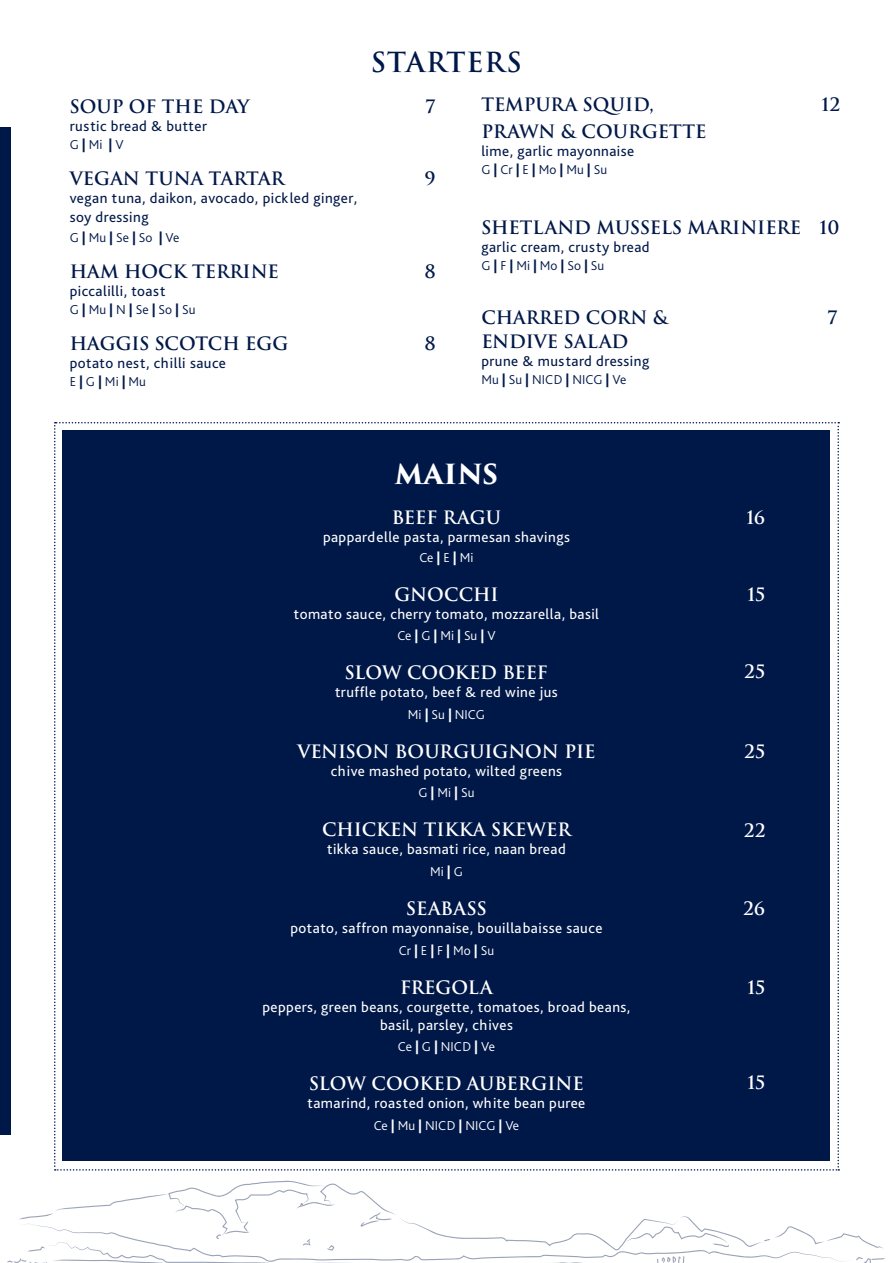
<style>
.page{position:relative;width:893px;height:1263px;background:#fff}
.page>*{position:absolute;margin:0;border:0;box-sizing:border-box;transform-origin:0 0}
.t1{font:600 27px "Trajan Pro 3";letter-spacing:.04em;color:#001848}
.t2{font:700 27px "Trajan Pro 3";letter-spacing:.01em;color:#fff}
.t3{font:600 18px "Trajan Pro 3";color:#001848}
.t4{font:600 18px "Trajan Pro 3";color:#fff}
.t5{font:15px "Bliss Pro";letter-spacing:.03em;color:#fff}
.t6{font:15px "Bliss Pro";letter-spacing:.03em;color:#001848}
.t7{font:300 13.5px "Bliss Pro";color:#001848}
.t8{font:300 13.5px "Bliss Pro";color:#fff}
.s1{font-weight:800}
</style>
<div class="page">
<svg style="left:7px;top:1180px;width:878px;height:83px"></svg>
<div style="left:0;top:128px;width:11px;height:1007px;background:#001848"></div>
<div style="left:54px;top:422px;width:785px;height:748px;background:#001848"></div>
<p class="t1" style="left:371px;top:43px;width:152px">STARTERS</p>
<p class="t3" style="left:70px;top:93px;width:181px">SOUP OF THE DAY</p>
<p class="t3" style="left:426px;top:93px;width:12px">7</p>
<p class="t6" style="left:70px;top:117px;width:139px">rustic bread &amp; butter</p>
<p class="t7" style="left:70px;top:136px;width:55px">G <span class="s1">|</span> Mi <span class="s1">|</span> V</p>
<p class="t3" style="left:70px;top:165px;width:216px">VEGAN TUNA TARTAR</p>
<p class="t3" style="left:425px;top:165px;width:13px">9</p>
<p class="t6" style="left:70px;top:189px;width:289px">vegan tuna, daikon, avocado, pickled ginger,</p>
<p class="t6" style="left:70px;top:208px;width:80px">soy dressing</p>
<p class="t7" style="left:70px;top:229px;width:111px">G <span class="s1">|</span> Mu <span class="s1">|</span> Se <span class="s1">|</span> So <span class="s1">|</span> Ve</p>
<p class="t3" style="left:70px;top:258px;width:211px">HAM HOCK TERRINE</p>
<p class="t3" style="left:424px;top:258px;width:13px">8</p>
<p class="t6" style="left:70px;top:282px;width:97px">piccalilli, toast</p>
<p class="t7" style="left:70px;top:301px;width:127px">G <span class="s1">|</span> Mu <span class="s1">|</span> N <span class="s1">|</span> Se <span class="s1">|</span> So <span class="s1">|</span> Su</p>
<p class="t3" style="left:70px;top:330px;width:220px">HAGGIS SCOTCH EGG</p>
<p class="t3" style="left:424px;top:330px;width:13px">8</p>
<p class="t6" style="left:70px;top:354px;width:158px">potato nest, chilli sauce</p>
<p class="t7" style="left:70px;top:373px;width:78px">E <span class="s1">|</span> G <span class="s1">|</span> Mi <span class="s1">|</span> Mu</p>
<p class="t3" style="left:481px;top:91px;width:174px">TEMPURA SQUID,</p>
<p class="t3" style="left:821px;top:91px;width:20px">12</p>
<p class="t3" style="left:481px;top:118px;width:227px">PRAWN &amp; COURGETTE</p>
<p class="t6" style="left:481px;top:141px;width:154px">lime, garlic mayonnaise</p>
<p class="t7" style="left:481px;top:161px;width:127px">G <span class="s1">|</span> Cr <span class="s1">|</span> E <span class="s1">|</span> Mo <span class="s1">|</span> Mu <span class="s1">|</span> Su</p>
<p class="t3" style="left:481px;top:214px;width:360px">SHETLAND MUSSELS MARINIERE 10</p>
<p class="t6" style="left:481px;top:237px;width:170px">garlic cream, crusty bread</p>
<p class="t7" style="left:481px;top:257px;width:124px">G <span class="s1">|</span> F <span class="s1">|</span> Mi <span class="s1">|</span> Mo <span class="s1">|</span> So <span class="s1">|</span> Su</p>
<p class="t3" style="left:481px;top:304px;width:188px">CHARRED CORN &amp;</p>
<p class="t3" style="left:827px;top:304px;width:12px">7</p>
<p class="t3" style="left:481px;top:328px;width:149px">ENDIVE SALAD</p>
<p class="t6" style="left:481px;top:351px;width:169px">prune &amp; mustard dressing</p>
<p class="t7" style="left:481px;top:371px;width:146px">Mu <span class="s1">|</span> Su <span class="s1">|</span> NICD <span class="s1">|</span> NICG <span class="s1">|</span> Ve</p>
<p class="t2" style="left:395px;top:454px;width:105px">MAINS</p>
<p class="t4" style="left:392px;top:504px;width:111px">BEEF RAGU</p>
<p class="t5" style="left:323px;top:528px;width:248px">pappardelle pasta, parmesan shavings</p>
<p class="t8" style="left:420px;top:549px;width:55px">Ce <span class="s1">|</span> E <span class="s1">|</span> Mi</p>
<p class="t4" style="left:394px;top:581px;width:106px">GNOCCHI</p>
<p class="t5" style="left:294px;top:604px;width:307px">tomato sauce, cherry tomato, mozzarella, basil</p>
<p class="t8" style="left:397px;top:627px;width:100px">Ce <span class="s1">|</span> G <span class="s1">|</span> Mi <span class="s1">|</span> Su <span class="s1">|</span> V</p>
<p class="t4" style="left:345px;top:660px;width:205px">SLOW COOKED BEEF</p>
<p class="t5" style="left:335px;top:683px;width:224px">truffle potato, beef &amp; red wine jus</p>
<p class="t8" style="left:408px;top:706px;width:79px">Mi <span class="s1">|</span> Su <span class="s1">|</span> NICG</p>
<p class="t4" style="left:297px;top:738px;width:300px">VENISON BOURGUIGNON PIE</p>
<p class="t5" style="left:331px;top:761px;width:233px">chive mashed potato, wilted greens</p>
<p class="t8" style="left:418px;top:784px;width:58px">G <span class="s1">|</span> Mi <span class="s1">|</span> Su</p>
<p class="t4" style="left:322px;top:817px;width:250px">CHICKEN TIKKA SKEWER</p>
<p class="t5" style="left:327px;top:840px;width:240px">tikka sauce, basmati rice, naan bread</p>
<p class="t8" style="left:430px;top:863px;width:34px">Mi <span class="s1">|</span> G</p>
<p class="t4" style="left:406px;top:895px;width:82px">SEABASS</p>
<p class="t5" style="left:291px;top:919px;width:313px">potato, saffron mayonnaise, bouillabaisse sauce</p>
<p class="t8" style="left:399px;top:942px;width:97px">Cr <span class="s1">|</span> E <span class="s1">|</span> F <span class="s1">|</span> Mo <span class="s1">|</span> Su</p>
<p class="t4" style="left:400px;top:974px;width:94px">FREGOLA</p>
<p class="t5" style="left:263px;top:997px;width:369px">peppers, green beans, courgette, tomatoes, broad beans,</p>
<p class="t5" style="left:380px;top:1015px;width:134px">basil, parsley, chives</p>
<p class="t8" style="left:398px;top:1038px;width:99px">Ce <span class="s1">|</span> G <span class="s1">|</span> NICD <span class="s1">|</span> Ve</p>
<p class="t4" style="left:309px;top:1071px;width:276px">SLOW COOKED AUBERGINE</p>
<p class="t5" style="left:308px;top:1094px;width:279px">tamarind, roasted onion, white bean puree</p>
<p class="t8" style="left:374px;top:1117px;width:147px">Ce <span class="s1">|</span> Mu <span class="s1">|</span> NICD <span class="s1">|</span> NICG <span class="s1">|</span> Ve</p>
<p class="t4" style="left:746px;top:505px;width:21px">16</p>
<p class="t4" style="left:748px;top:581px;width:19px">15</p>
<p class="t4" style="left:745px;top:658px;width:22px">25</p>
<p class="t4" style="left:745px;top:738px;width:22px">25</p>
<p class="t4" style="left:744px;top:817px;width:23px">22</p>
<p class="t4" style="left:743px;top:895px;width:23px">26</p>
<p class="t4" style="left:748px;top:974px;width:19px">15</p>
<p class="t4" style="left:748px;top:1070px;width:19px">15</p>
</div>
